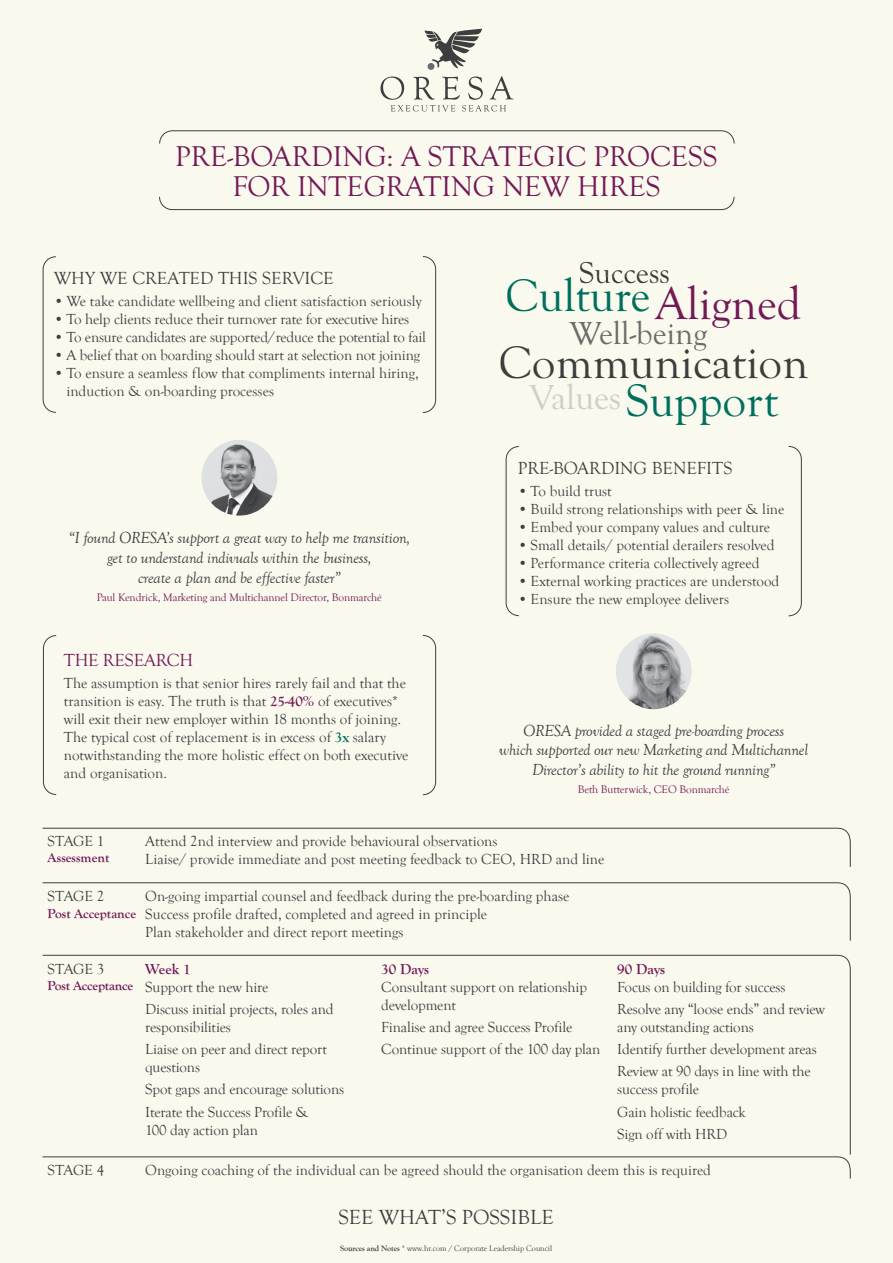
<style>
.page{position:relative;width:893px;height:1263px;background:#f9f9ee}
.page>*{position:absolute;margin:0;border:0;box-sizing:border-box;transform-origin:0 0}
.t1{font:47.1px "Goudy Old Style T";color:#006f5d}
.t2{font:47.1px "Goudy Old Style T";color:#3d3d3b}
.t3{font:47.1px "Goudy Old Style T";color:#721956}
.t4{font:33px "Goudy Old Style T";color:#6c6c68}
.t5{font:31.35px "Goudy Old Style T";color:#3d3d3b}
.t6{font:29.4px/30px "Goudy Old Style T";color:#731955;text-align:center}
.t7{font:21px "Goudy Old Style T";color:#3e3e3f}
.t8{font:18px "Goudy Old Style T";color:#3e3e3f}
.t9{font:18px "Goudy Old Style T";letter-spacing:-.01em;color:#731955}
.t10{font:italic 16.5px/19.8px "Goudy Old Style T";letter-spacing:-.015em;color:#3e3e3f;text-align:center}
.t11{font:15px/18px "Goudy Old Style T";color:#3e3e3f}
.t12{font:700 15px "Goudy Old Style T";color:#731955}
.t13{font:700 13.5px "Goudy Old Style T";color:#731955}
.t14{font:11.25px "Goudy Old Style T";letter-spacing:-.01em;color:#731955}
.t15{font:8.25px "Goudy Old Style T";letter-spacing:-.01em;color:#3e3e3f}
.s1{font-weight:700;color:#731955}
.s2{font-weight:700;color:#007161}
.s3{font-size:35.85px;color:#cdcec5}
.s4{font-weight:700}
</style>
<div class="page">
<svg style="left:580px;top:277px;width:51px;height:7px"></svg>
<svg style="left:694px;top:346px;width:13px;height:5px"></svg>
<img style="left:616px;top:633px;width:76px;height:76px;border-radius:38px">
<img style="left:201px;top:440px;width:76px;height:76px;border-radius:38px">
<svg style="left:788px;top:446px;width:14px;height:170px"></svg>
<svg style="left:506px;top:446px;width:13px;height:170px"></svg>
<svg style="left:422px;top:256px;width:14px;height:157px"></svg>
<svg style="left:43px;top:256px;width:13px;height:157px"></svg>
<svg style="left:422px;top:635px;width:14px;height:160px"></svg>
<svg style="left:43px;top:635px;width:14px;height:160px"></svg>
<svg style="left:42px;top:955px;width:809px;height:200px"></svg>
<svg style="left:42px;top:882px;width:809px;height:59px"></svg>
<svg style="left:42px;top:828px;width:809px;height:39px"></svg>
<svg style="left:42px;top:1156px;width:809px;height:23px"></svg>
<svg style="left:380px;top:76px;width:133px;height:36px"></svg>
<svg style="left:425px;top:29px;width:57px;height:40px"></svg>
<svg style="left:159px;top:130px;width:575px;height:14px"></svg>
<svg style="left:159px;top:196px;width:575px;height:14px"></svg>
<h3 class="t6" style="left:175px;top:142px;width:544px">PRE-BOARDING: A STRATEGIC PROCESS<br>FOR INTEGRATING NEW HIRES</h3>
<p class="t8" style="left:54px;top:268px;width:282px">WHY WE CREATED THIS SERVICE</p>
<p class="t11" style="left:54px;top:292px;width:369px">• We take candidate wellbeing and client satisfaction seriously</p>
<p class="t11" style="left:54px;top:310px;width:357px">• To help clients reduce their turnover rate for executive hires</p>
<p class="t11" style="left:54px;top:328px;width:374px">• To ensure candidates are supported/ reduce the potential to fail</p>
<p class="t11" style="left:54px;top:346px;width:368px">• A belief that on boarding should start at selection not joining</p>
<p class="t11" style="left:66px;top:364px;width:354px;text-indent:-13px">• To ensure a seamless flow that compliments internal hiring, induction &amp; on-boarding processes</p>
<p class="t10" style="left:69px;top:528px;width:343px">“I found ORESA’s support a great way to help me transition, get to understand indivuals within the business,<br>create a plan and be effective faster”</p>
<p class="t14" style="left:97px;top:591px;width:287px">Paul Kendrick, Marketing and Multichannel Director, Bonmarché</p>
<p class="t9" style="left:64px;top:650px;width:131px">THE RESEARCH</p>
<p class="t11" style="left:64px;top:675px;width:346px">The assumption is that senior hires rarely fail and that the transition is easy. The truth is that <span class="s1">25-40%</span> of executives* will exit their new employer within 18 months of joining.<br>The typical cost of replacement is in excess of <span class="s2">3x</span> salary notwithstanding the more holistic effect on both executive and organisation.</p>
<h3 class="t5" style="left:579px;top:255px;width:93px">Success</h3>
<h1 class="t1" style="left:505px;top:270px;width:146px">Culture</h1>
<h1 class="t3" style="left:655px;top:278px;width:147px">Aligned</h1>
<h1 class="t2" style="left:498px;top:337px;width:311px">Communication</h1>
<h2 class="t4" style="left:569px;top:315px;width:139px">Well-being</h2>
<h1 class="t1" style="left:529px;top:374px;width:250px"><span class="s3">Values</span>Support</h1>
<p class="t8" style="left:518px;top:458px;width:216px">PRE-BOARDING BENEFITS</p>
<p class="t11" style="left:518px;top:483px;width:95px">• To build trust</p>
<p class="t11" style="left:518px;top:501px;width:268px">• Build strong relationships with peer &amp; line</p>
<p class="t11" style="left:518px;top:519px;width:254px">• Embed your company values and culture</p>
<p class="t11" style="left:518px;top:537px;width:258px">• Small details/ potential derailers resolved</p>
<p class="t11" style="left:518px;top:555px;width:243px">• Performance criteria collectively agreed</p>
<p class="t11" style="left:518px;top:573px;width:263px">• External working practices are understood</p>
<p class="t11" style="left:518px;top:591px;width:213px">• Ensure the new employee delivers</p>
<p class="t10" style="left:499px;top:721px;width:310px">ORESA provided a staged pre-boarding process<br>which supported our new Marketing and Multichannel<br>Director’s ability to hit the ground running”</p>
<p class="t14" style="left:578px;top:783px;width:153px">Beth Butterwick, CEO Bonmarché</p>
<p class="t11" style="left:48px;top:833px;width:58px">STAGE 1</p>
<p class="t13" style="left:48px;top:850px;width:63px">Assessment</p>
<p class="t11" style="left:145px;top:833px;width:461px">Attend 2nd interview and provide behavioural observations<br>Liaise/ provide immediate and post meeting feedback to CEO, HRD and line</p>
<p class="t11" style="left:48px;top:888px;width:58px">STAGE 2</p>
<p class="t13" style="left:48px;top:906px;width:90px">Post Acceptance</p>
<p class="t11" style="left:145px;top:888px;width:426px">On-going impartial counsel and feedback during the pre-boarding phase<br>Success profile drafted, completed and agreed in principle<br>Plan stakeholder and direct report meetings</p>
<p class="t11" style="left:48px;top:960px;width:58px">STAGE 3</p>
<p class="t13" style="left:48px;top:978px;width:87px">Post Acceptance</p>
<p class="t12" style="left:145px;top:960px;width:47px">Week 1</p>
<p class="t11" style="left:145px;top:976px;width:190px;line-height:22.2px">Support the new hire<br>Discuss initial projects, roles and</p>
<p class="t11" style="left:145px;top:1016px;width:183px;line-height:22.2px">responsibilities<br>Liaise on peer and direct report</p>
<p class="t11" style="left:145px;top:1056px;width:200px;line-height:22.2px">questions<br>Spot gaps and encourage solutions<br>Iterate the Success Profile &amp;</p>
<p class="t11" style="left:145px;top:1121px;width:114px">100 day action plan</p>
<p class="t12" style="left:381px;top:960px;width:49px">30 Days</p>
<p class="t11" style="left:381px;top:978px;width:207px">Consultant support on relationship development</p>
<p class="t11" style="left:381px;top:1016px;width:221px;line-height:22.2px">Finalise and agree Success Profile<br>Continue support of the 100 day plan</p>
<p class="t12" style="left:617px;top:960px;width:49px">90 Days</p>
<p class="t11" style="left:617px;top:976px;width:209px;line-height:22.2px">Focus on building for success<br>Resolve any “loose ends” and review</p>
<p class="t11" style="left:617px;top:1016px;width:201px;line-height:22.2px">any outstanding actions<br>Identify further development areas<br>Review at 90 days in line with the</p>
<p class="t11" style="left:617px;top:1078px;width:130px;line-height:22.2px">success profile<br>Gain holistic feedback<br>Sign off with HRD</p>
<p class="t11" style="left:48px;top:1161px;width:58px">STAGE 4</p>
<p class="t11" style="left:145px;top:1161px;width:567px">Ongoing coaching of the individual can be agreed should the organisation deem this is required</p>
<h3 class="t7" style="left:338px;top:1205px;width:217px">SEE WHAT’S POSSIBLE</h3>
<p class="t15" style="left:340px;top:1243px;width:214px"><span class="s4">Sources and Notes</span> * www.hr.com / Corporate Leadership Council</p>
</div>
